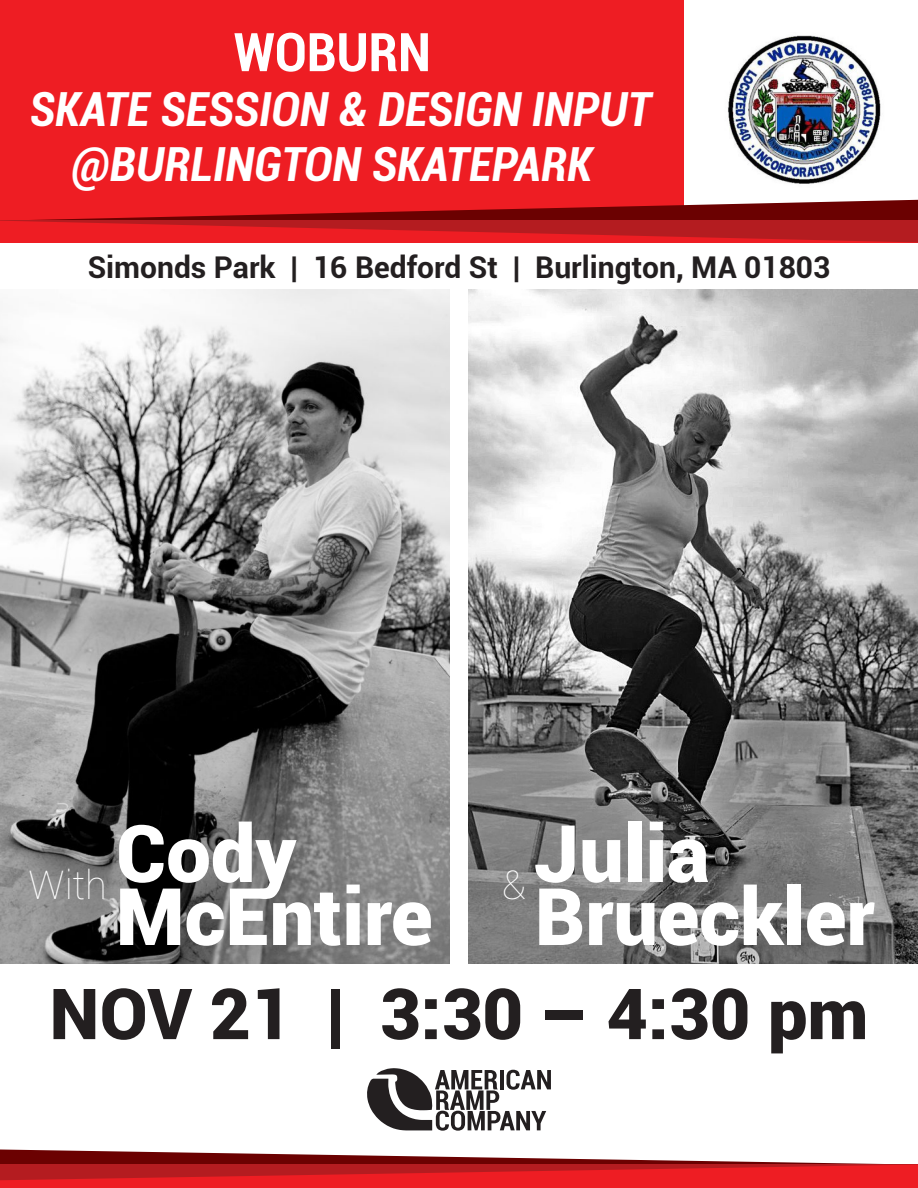
<style>
.page{position:relative;width:918px;height:1188px;background:#fff}
.page>*{position:absolute;margin:0;border:0;box-sizing:border-box;transform-origin:0 0}
.t1{font:900 79.35px "Roboto";color:#fff}
.t2{font:900 70.5px "Roboto";color:#231f20}
.t3{font:700 condensed 53.4px "Roboto";color:#fff}
.t4{font:italic 700 condensed 47.1px "Roboto";color:#fff}
.t5{font:100 39.75px "Roboto";color:#fff}
.t6{font:700 30px "Roboto";color:#231f20}
</style>
<div class="page">
<div style="left:0;top:0;width:918px;height:243px;background:#ee1d23"></div>
<div style="left:685px;top:0;width:233px;height:217px;background:#fff"></div>
<img style="left:728px;top:35px;width:153px;height:149px">
<svg style="left:367px;top:1068px;width:184px;height:63px"></svg>
<svg style="left:0;top:200px;width:918px;height:43px"></svg>
<svg style="left:0;top:1150px;width:918px;height:38px"></svg>
<img style="left:0;top:290px;width:450px;height:673px">
<img style="left:468px;top:290px;width:450px;height:673px">
<p class="t3" style="left:234px;top:15px;width:198px">WOBURN</p>
<p class="t4" style="left:30px;top:76px;width:623px">SKATE SESSION &amp; DESIGN INPUT</p>
<p class="t4" style="left:72px;top:131px;width:522px">@BURLINGTON SKATEPARK</p>
<p class="t6" style="left:88px;top:246px;width:744px">Simonds Park | 16 Bedford St | Burlington, MA 01803</p>
<p class="t1" style="left:116px;top:798px;width:182px">Cody</p>
<p class="t5" style="left:29px;top:857px;width:80px">With</p>
<p class="t5" style="left:502px;top:857px;width:26px">&amp;</p>
<p class="t1" style="left:116px;top:861px;width:318px">McEntire</p>
<p class="t1" style="left:535px;top:798px;width:176px">Julia</p>
<p class="t1" style="left:535px;top:861px;width:341px">Brueckler</p>
<p class="t2" style="left:50px;top:964px;width:820px">NOV 21 | 3:30 – 4:30 pm</p>
</div>
